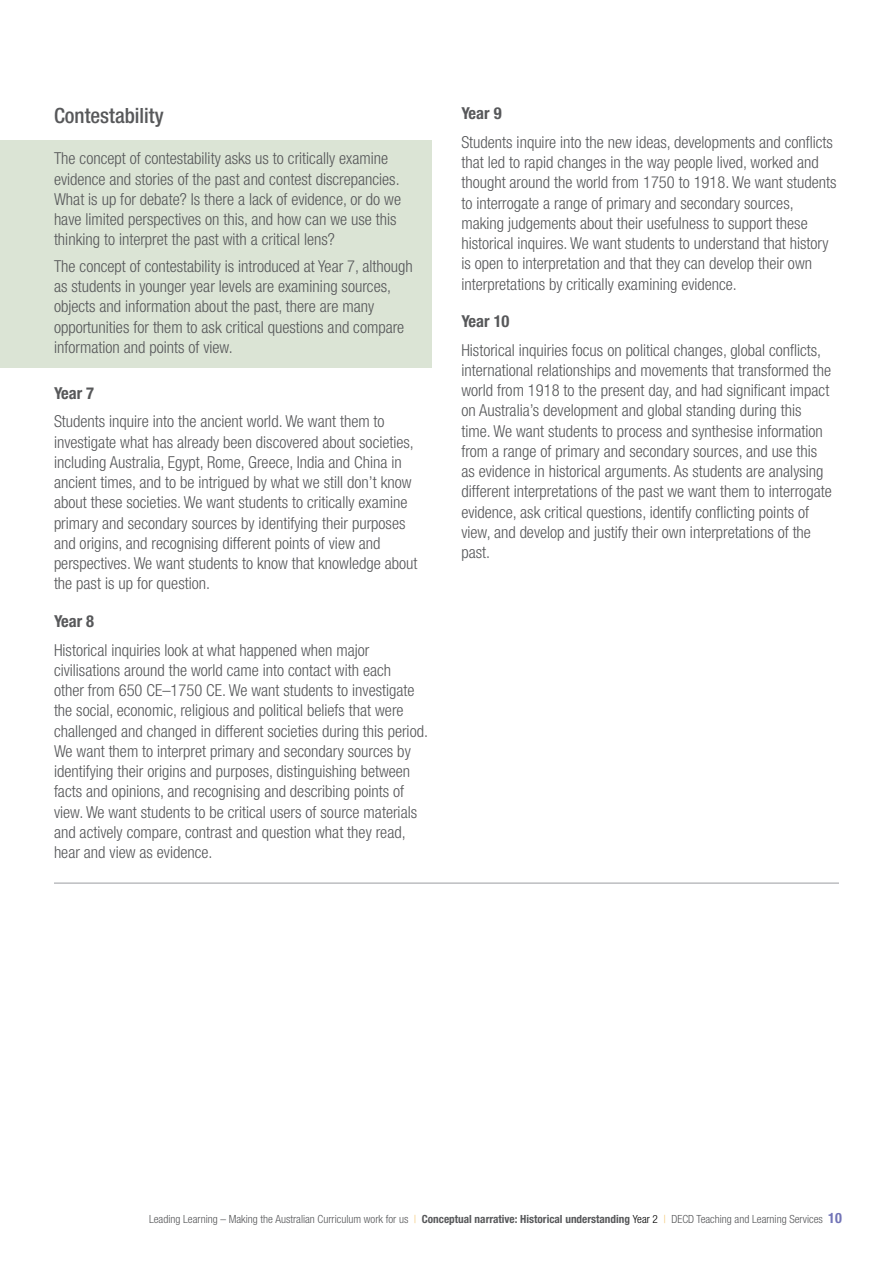
<style>
.page{position:relative;width:893px;height:1263px;background:#fff}
.page>*{position:absolute;margin:0;border:0;box-sizing:border-box;transform-origin:0 0}
.LL_Heading_C_grey_14{font:500 condensed 21px "Helvetica Neue";color:#57585a}
.LL_body_11pt_standar{font:300 condensed 16.5px/20.2px "Helvetica Neue";color:#57585a}
.LL_body_11pt_1_5_aft{font:300 condensed 16.5px/20.2px "Helvetica Neue";color:#57585a}
.LL_body_bold_1_after{font:700 condensed 16.5px "Helvetica Neue";color:#57585a}
.LL_Footer{font:300 condensed 11.25px "Helvetica Neue";color:#57585a}
.s1{color:#f4c56f}
.s2{font-weight:700}
.s3{color:#000}
.s4{font-weight:700;font-size:14.25px;color:#7274b7}
</style>
<div class="page">
<div style="left:0;top:140px;width:432px;height:228px;background:#dbe4d5"></div>
<hr style="left:54px;top:882px;width:785px;height:2px;background:#bcbdc0">
<p class="LL_Heading_C_grey_14" style="left:54px;top:103px;width:111px">Contestability</p>
<p class="LL_body_11pt_1_5_aft" style="left:54px;top:148px;width:349px">The concept of contestability asks us to critically examine evidence and stories of the past and contest discrepancies.<br>What is up for debate? Is there a lack of evidence, or do we have limited perspectives on this, and how can we use this thinking to interpret the past with a critical lens?</p>
<p class="LL_body_11pt_standar" style="left:54px;top:256px;width:360px">The concept of contestability is introduced at Year 7, although as students in younger year levels are examining sources, objects and information about the past, there are many opportunities for them to ask critical questions and compare information and points of view.</p>
<p class="LL_body_bold_1_after" style="left:54px;top:383px;width:42px">Year 7</p>
<p class="LL_body_11pt_standar" style="left:54px;top:411px;width:365px">Students inquire into the ancient world. We want them to investigate what has already been discovered about societies, including Australia, Egypt, Rome, Greece, India and China in ancient times, and to be intrigued by what we still don’t know about these societies. We want students to critically examine primary and secondary sources by identifying their purposes and origins, and recognising different points of view and perspectives. We want students to know that knowledge about the past is up for question.</p>
<p class="LL_body_bold_1_after" style="left:54px;top:611px;width:42px">Year 8</p>
<p class="LL_body_11pt_standar" style="left:54px;top:639px;width:375px">Historical inquiries look at what happened when major civilisations around the world came into contact with each<br>other from 650 CE–1750 CE. We want students to investigate the social, economic, religious and political beliefs that were challenged and changed in different societies during this period.<br>We want them to interpret primary and secondary sources by identifying their origins and purposes, distinguishing between facts and opinions, and recognising and describing points of view. We want students to be critical users of source materials and actively compare, contrast and question what they read, hear and view as evidence.</p>
<p class="LL_body_bold_1_after" style="left:461px;top:103px;width:42px">Year 9</p>
<p class="LL_body_11pt_standar" style="left:461px;top:132px;width:377px">Students inquire into the new ideas, developments and conflicts that led to rapid changes in the way people lived, worked and thought around the world from 1750 to 1918. We want students to interrogate a range of primary and secondary sources, making judgements about their usefulness to support these historical inquires. We want students to understand that history is open to interpretation and that they can develop their own interpretations by critically examining evidence.</p>
<p class="LL_body_bold_1_after" style="left:461px;top:311px;width:50px">Year 10</p>
<p class="LL_body_11pt_1_5_aft" style="left:461px;top:340px;width:372px">Historical inquiries focus on political changes, global conflicts, international relationships and movements that transformed the world from 1918 to the present day, and had significant impact on Australia’s development and global standing during this time. We want students to process and synthesise information from a range of primary and secondary sources, and use this as evidence in historical arguments. As students are analysing different interpretations of the past we want them to interrogate evidence, ask critical questions, identify conflicting points of view, and develop and justify their own interpretations of the past.</p>
<p class="LL_Footer" style="left:149px;top:1212px;width:694px">Leading Learning – Making the Australian Curriculum work for us <span class="s1">|</span> <span class="s2">Conceptual narrative: Historical understanding</span> <span class="s3">Year 2</span> <span class="s1">|</span> DECD Teaching and Learning Services <span class="s4">10</span></p>
</div>
